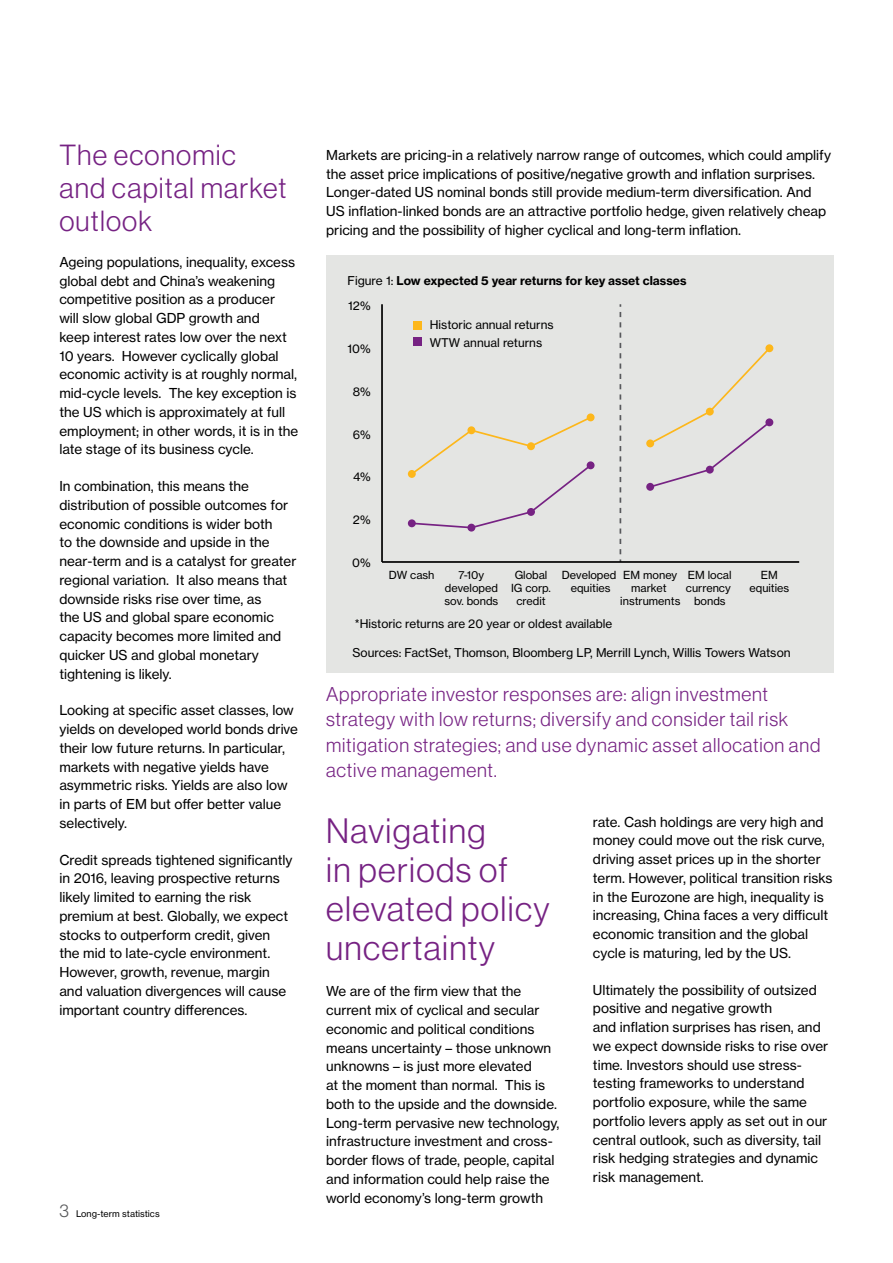
<style>
.page{position:relative;width:893px;height:1263px;background:#fff}
.page>*{position:absolute;margin:0;border:0;box-sizing:border-box;transform-origin:0 0}
.t1{font:34.5px/39px "N Haas Grotesk DS Std 45 Lt";letter-spacing:.04em;color:#762283}
.t2{font:28.5px/33px "N Haas Grotesk DS Std 45 Lt";letter-spacing:.04em;color:#762283}
.t3{font:19.5px/25.5px "N Haas Grotesk DS Std 45 Lt";letter-spacing:.04em;color:#762283}
.t4{font:13.5px/18.8px "N Haas Grotesk TX Std 55 Rg";color:#000}
.t5{font:12px "N Haas Grotesk TX Std 55 Rg";color:#000}
.t6{font:12px "N Haas Grotesk TX Std 75 Bd";color:#000}
.t7{font:11.85px/17.9px "N Haas Grotesk TX Std 55 Rg";color:#000}
.t8{font:10.95px/13.2px "N Haas Grotesk TX Std 55 Rg";color:#000;text-align:center}
.t9{font:9px "N Haas Grotesk TX Std 55 Rg";color:#000}
.s1{font-family:"N Haas Grotesk DS Std 45 Lt";font-size:18px;color:#58595b}
.s2{font-family:"N Haas Grotesk TX Std 55 Rg"}
</style>
<div class="page">
<div style="left:326px;top:255px;width:508px;height:418px;background:#e4e5e3"></div>
<div style="left:408px;top:470px;width:8px;height:8px;background:#fdb71b;border-radius:50%"></div>
<hr style="left:381px;top:304px;width:2px;height:258px;background:#000">
<svg style="left:410px;top:304px;width:362px;height:257px"></svg>
<hr style="left:382px;top:561px;width:417px;height:2px;background:#000">
<div style="left:413px;top:321px;width:8px;height:9px;background:#fdb71b"></div>
<div style="left:413px;top:337px;width:8px;height:8px;background:#762283"></div>
<h2 class="t2" style="left:59px;top:139px;width:229px">The economic and capital market outlook</h2>
<p class="t4" style="left:59px;top:252px;width:240px">Ageing populations, inequality, excess global debt and China’s weakening competitive position as a producer<br>will slow global GDP growth and<br>keep interest rates low over the next 10 years. However cyclically global economic activity is at roughly normal, mid-cycle levels. The key exception is the US which is approximately at full employment; in other words, it is in the late stage of its business cycle.</p>
<p class="t4" style="left:59px;top:477px;width:239px">In combination, this means the distribution of possible outcomes for economic conditions is wider both<br>to the downside and upside in the near-term and is a catalyst for greater regional variation. It also means that downside risks rise over time, as<br>the US and global spare economic capacity becomes more limited and quicker US and global monetary tightening is likely.</p>
<p class="t4" style="left:59px;top:701px;width:240px">Looking at specific asset classes, low yields on developed world bonds drive their low future returns. In particular, markets with negative yields have asymmetric risks. Yields are also low in parts of EM but offer better value selectively.</p>
<p class="t4" style="left:59px;top:850px;width:235px">Credit spreads tightened significantly in 2016, leaving prospective returns likely limited to earning the risk premium at best. Globally, we expect stocks to outperform credit, given the mid to late-cycle environment.<br>However, growth, revenue, margin and valuation divergences will cause important country differences.</p>
<p class="t9" style="left:59px;top:1208px;width:102px"><span class="s1">3</span> Long-term statistics</p>
<p class="t4" style="left:326px;top:146px;width:506px">Markets are pricing-in a relatively narrow range of outcomes, which could amplify the asset price implications of positive/negative growth and inflation surprises.<br>Longer-dated US nominal bonds still provide medium-term diversification. And US inflation-linked bonds are an attractive portfolio hedge, given relatively cheap pricing and the possibility of higher cyclical and long-term inflation.</p>
<p class="t6" style="left:348px;top:273px;width:340px"><span class="s2">Figure 1:</span> Low expected 5 year returns for key asset classes</p>
<p class="t7" style="left:348px;top:296px;width:24px">12%</p>
<p class="t7" style="left:348px;top:339px;width:25px">10%</p>
<p class="t7" style="left:353px;top:382px;width:20px">8%</p>
<p class="t7" style="left:353px;top:425px;width:19px">6%</p>
<p class="t7" style="left:353px;top:468px;width:19px">4%</p>
<p class="t7" style="left:353px;top:511px;width:20px">2%</p>
<p class="t7" style="left:352px;top:554px;width:20px">0%</p>
<p class="t7" style="left:430px;top:316px;width:125px">Historic annual returns<br>WTW annual returns</p>
<p class="t8" style="left:389px;top:568px;width:47px">DW cash</p>
<p class="t8" style="left:444px;top:568px;width:55px">7-10y developed sov. bonds</p>
<p class="t8" style="left:511px;top:568px;width:41px">Global<br>IG corp. credit</p>
<p class="t8" style="left:562px;top:568px;width:56px">Developed equities</p>
<p class="t8" style="left:620px;top:568px;width:62px">EM money market instruments</p>
<p class="t8" style="left:686px;top:568px;width:47px">EM local currency bonds</p>
<p class="t8" style="left:749px;top:568px;width:41px">EM equities</p>
<p class="t7" style="left:355px;top:615px;width:259px">*Historic returns are 20 year or oldest available</p>
<p class="t5" style="left:353px;top:646px;width:440px">Sources: FactSet, Thomson, Bloomberg LP, Merrill Lynch, Willis Towers Watson</p>
<h3 class="t3" style="left:326px;top:681px;width:496px">Appropriate investor responses are: align investment strategy with low returns; diversify and consider tail risk mitigation strategies; and use dynamic asset allocation and active management.</h3>
<h1 class="t1" style="left:326px;top:811px;width:225px">Navigating<br>in periods of elevated policy uncertainty</h1>
<p class="t4" style="left:326px;top:982px;width:235px">We are of the firm view that the current mix of cyclical and secular economic and political conditions means uncertainty – those unknown unknowns – is just more elevated<br>at the moment than normal. This is both to the upside and the downside.<br>Long-term pervasive new technology, infrastructure investment and cross&shy;border flows of trade, people, capital and information could help raise the world economy’s long-term growth</p>
<p class="t4" style="left:593px;top:812px;width:241px">rate. Cash holdings are very high and money could move out the risk curve, driving asset prices up in the shorter term. However, political transition risks in the Eurozone are high, inequality is increasing, China faces a very difficult economic transition and the global cycle is maturing, led by the US.</p>
<p class="t4" style="left:593px;top:980px;width:237px">Ultimately the possibility of outsized positive and negative growth<br>and inflation surprises has risen, and we expect downside risks to rise over time. Investors should use stress&shy;testing frameworks to understand portfolio exposure, while the same portfolio levers apply as set out in our central outlook, such as diversity, tail risk hedging strategies and dynamic risk management.</p>
</div>
